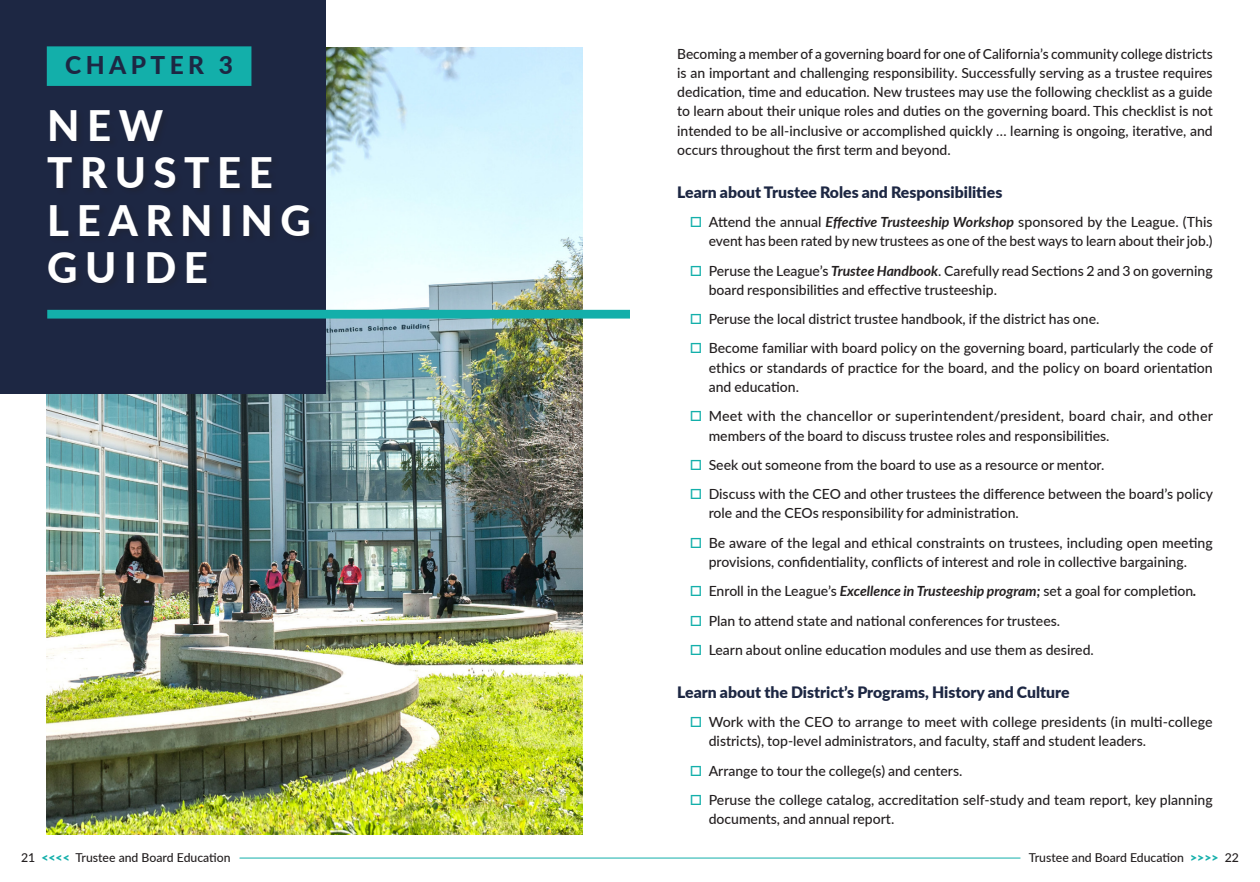
<style>
.page{position:relative;width:1260px;height:882px;background:#fff}
.page>*{position:absolute;margin:0;border:0;box-sizing:border-box;transform-origin:0 0}
.t1{font:800 42px/47.2px "Lato";letter-spacing:.18em;color:#fff}
.t2{font:800 24.5px "Lato";letter-spacing:.18em;color:#1d2743}
.t3{font:900 15.75px "Lato";color:#1d2743}
.t4{font:500 14px/19.2px "Lato";color:#231f20}
.t5{font:500 12.25px "Lato";color:#231f20}
.s1{color:#13afaa}
.s2{font-weight:700;font-style:italic}
.s3{font-weight:900;color:#13afaa}
</style>
<div class="page">
<hr style="left:240px;top:858px;width:780px;height:1px;background:#13afaa">
<img style="left:47px;top:47px;width:536px;height:788px">
<div style="left:0;top:0;width:325px;height:394px;background:#1d2743"></div>
<div style="left:47px;top:310px;width:583px;height:9px;background:#13afaa"></div>
<div style="left:47px;top:46px;width:204px;height:40px;background:#13afaa;border:2px solid #13afaa"></div>
<p class="t2" style="left:65px;top:47px;width:169px">CHAPTER 3</p>
<p class="t1" style="left:47px;top:100px;width:265px">NEW<br>TRUSTEE<br>LEARNING<br>GUIDE</p>
<p class="t4" style="left:677px;top:43px;width:537px;text-align:justify">Becoming a member of a governing board for one of California’s community college districts is an important and challenging responsibility. Successfully serving as a trustee requires dedication, time and education. New trustees may use the following checklist as a guide to learn about their unique roles and duties on the governing board. This checklist is not intended to be all-inclusive or accomplished quickly … learning is ongoing, iterative, and occurs throughout the first term and beyond.</p>
<p class="t3" style="left:677px;top:180px;width:327px">Learn about Trustee Roles and Responsibilities</p>
<p class="t4" style="left:690px;top:212px;width:524px;text-align:right"><span class="s1">□</span> Attend the annual <span class="s2">Effective Trusteeship Workshop</span> sponsored by the League. (This event has been rated by new trustees as one of the best ways to learn about their job.)</p>
<p class="t4" style="left:709px;top:260px;width:505px;text-indent:-19px"><span class="s1">□</span> Peruse the League’s <span class="s2">Trustee Handbook</span>. Carefully read Sections 2 and 3 on governing board responsibilities and effective trusteeship.</p>
<p class="t4" style="left:690px;top:309px;width:411px"><span class="s1">□</span> Peruse the local district trustee handbook, if the district has one.</p>
<p class="t4" style="left:709px;top:338px;width:506px;text-align:justify;text-indent:-19px"><span class="s1">□</span> Become familiar with board policy on the governing board, particularly the code of ethics or standards of practice for the board, and the policy on board orientation and education.</p>
<p class="t4" style="left:709px;top:406px;width:506px;text-indent:-19px"><span class="s1">□</span> Meet with the chancellor or superintendent/president, board chair, and other members of the board to discuss trustee roles and responsibilities.</p>
<p class="t4" style="left:690px;top:455px;width:416px"><span class="s1">□</span> Seek out someone from the board to use as a resource or mentor.</p>
<p class="t4" style="left:709px;top:484px;width:506px;text-indent:-19px"><span class="s1">□</span> Discuss with the CEO and other trustees the difference between the board’s policy role and the CEOs responsibility for administration.</p>
<p class="t4" style="left:690px;top:532px;width:524px;text-align:center"><span class="s1">□</span> Be aware of the legal and ethical constraints on trustees, including open meeting provisions, confidentiality, conflicts of interest and role in collective bargaining.</p>
<p class="t4" style="left:690px;top:581px;width:508px"><span class="s1">□</span> Enroll in the League’s <span class="s2">Excellence in Trusteeship program;</span> set a goal for completion<span class="s2">.</span></p>
<p class="t4" style="left:690px;top:610px;width:372px"><span class="s1">□</span> Plan to attend state and national conferences for trustees.</p>
<p class="t4" style="left:690px;top:640px;width:406px"><span class="s1">□</span> Learn about online education modules and use them as desired.</p>
<p class="t3" style="left:677px;top:680px;width:394px">Learn about the District’s Programs, History and Culture</p>
<p class="t4" style="left:709px;top:712px;width:505px;text-indent:-19px"><span class="s1">□</span> Work with the CEO to arrange to meet with college presidents (in multi-college districts), top-level administrators, and faculty, staff and student leaders.</p>
<p class="t4" style="left:690px;top:761px;width:274px"><span class="s1">□</span> Arrange to tour the college(s) and centers.</p>
<p class="t4" style="left:709px;top:790px;width:505px;text-indent:-19px"><span class="s1">□</span> Peruse the college catalog, accreditation self-study and team report, key planning documents, and annual report.</p>
<p class="t5" style="left:21px;top:849px;width:211px">21 <span class="s3">&lt;&lt;&lt;&lt;</span> Trustee and Board Education</p>
<p class="t5" style="left:1029px;top:849px;width:212px">Trustee and Board Education <span class="s3">&gt;&gt;&gt;&gt;</span> 22</p>
</div>
